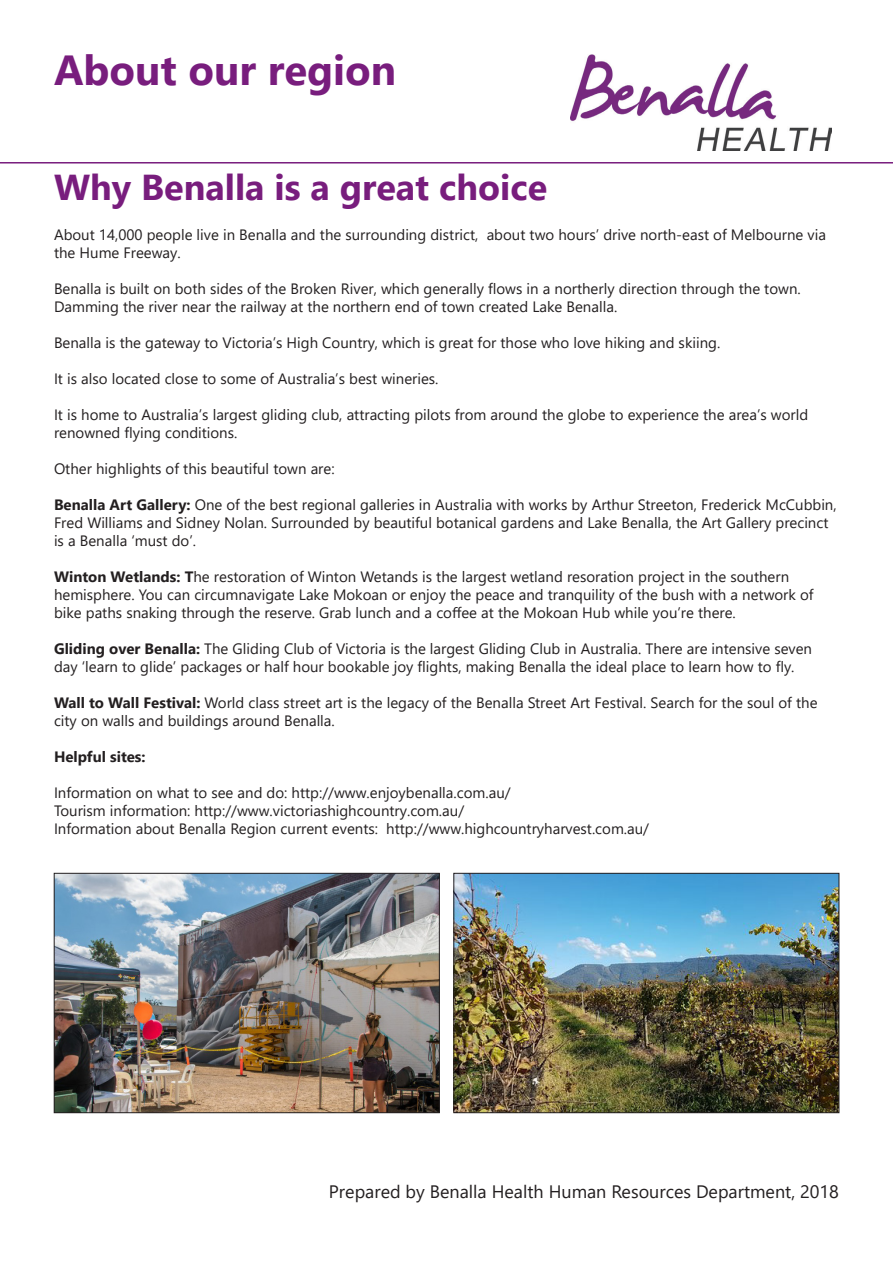
<style>
.page{position:relative;width:893px;height:1263px;background:#fff}
.page>*{position:absolute;margin:0;border:0;box-sizing:border-box;transform-origin:0 0}
.t1{font:700 42px "Segoe UI";color:#781d7d}
.t2{font:700 36px "Segoe UI";color:#781d7d}
.t3{font:18px "Segoe UI";color:#231f20}
.t4{font:15px/18px "Segoe UI";color:#231f20}
.t5{font:700 15px "Segoe UI";color:#231f20}
.s1{font-weight:700}
</style>
<div class="page">
<img style="left:571px;top:54px;width:260px;height:97px">
<hr style="left:0;top:162px;width:893px;height:2px;background:#781d7d">
<img style="left:56px;top:875px;width:382px;height:236px">
<div style="left:54px;top:873px;width:386px;height:240px;border:1px solid #231f20"></div>
<img style="left:456px;top:875px;width:381px;height:236px">
<div style="left:454px;top:873px;width:385px;height:240px;border:1px solid #231f20"></div>
<p class="t1" style="left:54px;top:30px;width:344px">About our region</p>
<p class="t2" style="left:54px;top:154px;width:495px">Why Benalla is a great choice</p>
<p class="t4" style="left:54px;top:224px;width:773px">About 14,000 people live in Benalla and the surrounding district, about two hours’ drive north-east of Melbourne via the Hume Freeway.</p>
<p class="t4" style="left:54px;top:278px;width:748px">Benalla is built on both sides of the Broken River, which generally flows in a northerly direction through the town.<br>Damming the river near the railway at the northern end of town created Lake Benalla.</p>
<p class="t4" style="left:54px;top:332px;width:668px">Benalla is the gateway to Victoria’s High Country, which is great for those who love hiking and skiing.</p>
<p class="t4" style="left:54px;top:368px;width:386px">It is also located close to some of Australia’s best wineries.</p>
<p class="t4" style="left:54px;top:404px;width:756px">It is home to Australia’s largest gliding club, attracting pilots from around the globe to experience the area’s world renowned flying conditions.</p>
<p class="t4" style="left:54px;top:458px;width:282px">Other highlights of this beautiful town are:</p>
<p class="t4" style="left:54px;top:494px;width:784px"><span class="s1">Benalla Art Gallery:</span> One of the best regional galleries in Australia with works by Arthur Streeton, Frederick McCubbin,<br>Fred Williams and Sidney Nolan. Surrounded by beautiful botanical gardens and Lake Benalla, the Art Gallery precinct is a Benalla ‘must do’.</p>
<p class="t4" style="left:54px;top:566px;width:761px"><span class="s1">Winton Wetlands: T</span>he restoration of Winton Wetands is the largest wetland resoration project in the southern hemisphere. You can circumnavigate Lake Mokoan or enjoy the peace and tranquility of the bush with a network of bike paths snaking through the reserve. Grab lunch and a coffee at the Mokoan Hub while you’re there.</p>
<p class="t4" style="left:54px;top:638px;width:759px"><span class="s1">Gliding over Benalla:</span> The Gliding Club of Victoria is the largest Gliding Club in Australia. There are intensive seven day ‘learn to glide’ packages or half hour bookable joy flights, making Benalla the ideal place to learn how to fly.</p>
<p class="t4" style="left:54px;top:692px;width:765px"><span class="s1">Wall to Wall Festival:</span> World class street art is the legacy of the Benalla Street Art Festival. Search for the soul of the city on walls and buildings around Benalla.</p>
<p class="t5" style="left:54px;top:743px;width:93px">Helpful sites:</p>
<p class="t4" style="left:54px;top:782px;width:458px">Information on what to see and do: http://www.enjoybenalla.com.au/</p>
<p class="t4" style="left:54px;top:800px;width:412px">Tourism information: http://www.victoriashighcountry.com.au/</p>
<p class="t4" style="left:54px;top:818px;width:597px">Information about Benalla Region current events: http://www.highcountryharvest.com.au/</p>
<p class="t3" style="left:329px;top:1174px;width:512px">Prepared by Benalla Health Human Resources Department, 2018</p>
</div>
